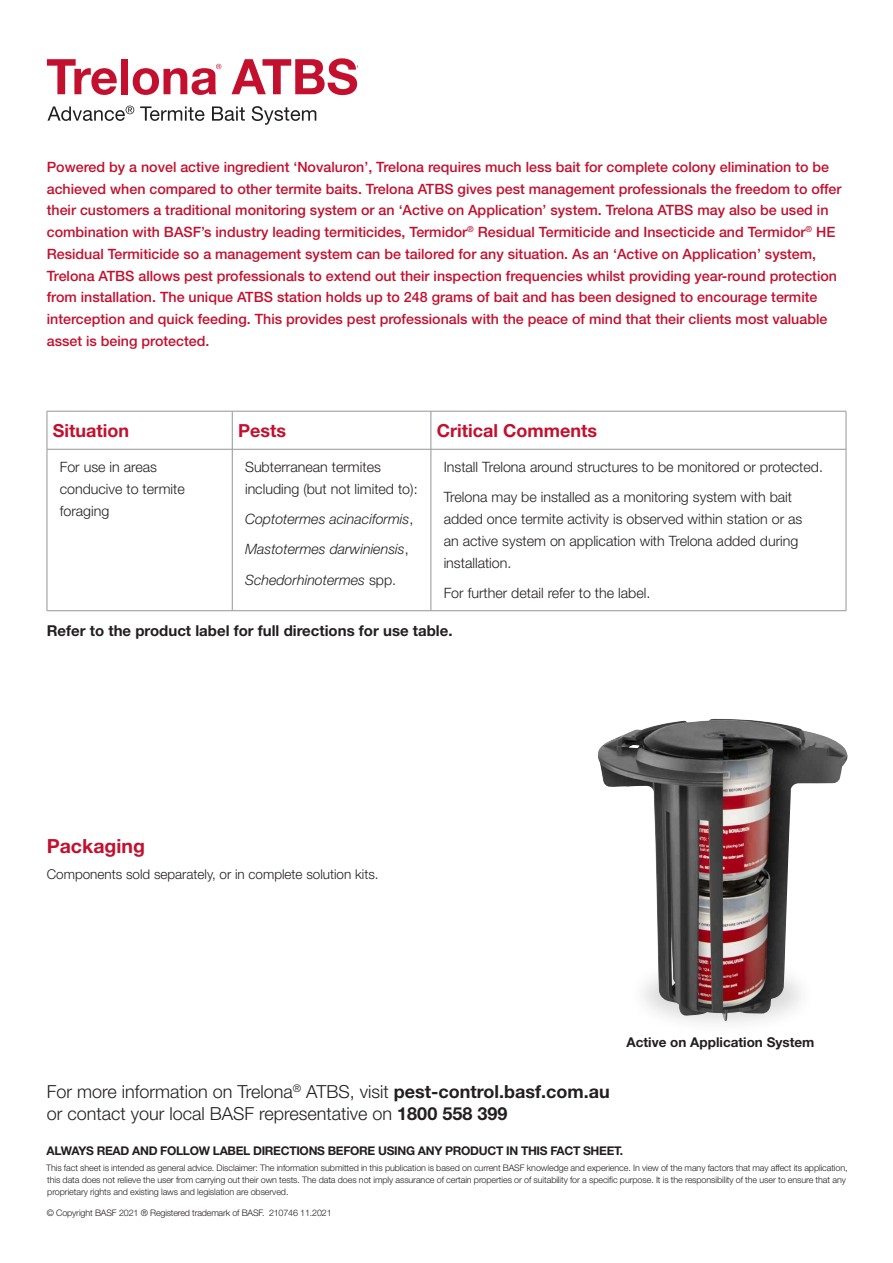
<style>
.page{position:relative;width:893px;height:1263px;background:#fff}
.page>*{position:absolute;margin:0;border:0;box-sizing:border-box;transform-origin:0 0}
.t1{font:700 19.5px "Helvetica Neue LT Std";color:#c3102e}
.t2{font:300 18px/22.5px "Helvetica Neue LT Std";color:#231f20}
.t3{font:700 18px "Helvetica Neue LT Std";color:#c3102e}
.t4{font:700 15px "Helvetica Neue LT Std";color:#231f20}
.t5{font:500 14.25px/21.8px "Helvetica Neue LT Std";color:#c3102e}
.t6{font:300 14.25px/21.8px "Helvetica Neue LT Std";color:#231f20}
.t7{font:italic 300 14.25px/30.3px "Helvetica Neue LT Std";color:#231f20}
.t8{font:300 13.5px "Helvetica Neue LT Std";color:#231f20}
.t9{font:700 13.5px "Helvetica Neue LT Std";color:#231f20}
.t10{font:700 12px "Helvetica Neue LT Std";letter-spacing:-.025em;color:#231f20}
.t11{font:300 9px/12px "Helvetica Neue LT Std";letter-spacing:-.01em;color:#231f20}
.s1{font-style:normal}
.s2{font-weight:700}
</style>
<div class="page">
<svg style="left:47px;top:59px;width:70px;height:36px"></svg>
<div style="left:121px;top:59px;width:7px;height:35px;background:#c3102e"></div>
<svg style="left:231px;top:58px;width:126px;height:37px"></svg>
<svg style="left:133px;top:64px;width:88px;height:31px"></svg>
<svg style="left:47px;top:106px;width:87px;height:15px"></svg>
<svg style="left:140px;top:106px;width:65px;height:15px"></svg>
<svg style="left:212px;top:106px;width:33px;height:15px"></svg>
<svg style="left:252px;top:106px;width:64px;height:19px"></svg>
<hr style="left:47px;top:411px;width:185px;height:1px;background:#939598">
<hr style="left:47px;top:411px;width:1px;height:38px;background:#939598">
<hr style="left:232px;top:411px;width:199px;height:1px;background:#939598">
<hr style="left:232px;top:411px;width:1px;height:38px;background:#939598">
<hr style="left:431px;top:411px;width:415px;height:1px;background:#939598">
<hr style="left:431px;top:411px;width:1px;height:38px;background:#939598">
<hr style="left:846px;top:411px;width:1px;height:38px;background:#939598">
<hr style="left:47px;top:449px;width:185px;height:1px;background:#939598">
<hr style="left:47px;top:449px;width:1px;height:161px;background:#939598">
<hr style="left:232px;top:449px;width:199px;height:1px;background:#939598">
<hr style="left:232px;top:449px;width:1px;height:161px;background:#939598">
<hr style="left:431px;top:449px;width:415px;height:1px;background:#939598">
<hr style="left:431px;top:449px;width:1px;height:161px;background:#939598">
<hr style="left:846px;top:449px;width:1px;height:161px;background:#939598">
<hr style="left:47px;top:610px;width:185px;height:1px;background:#939598">
<hr style="left:232px;top:610px;width:199px;height:1px;background:#939598">
<hr style="left:431px;top:610px;width:415px;height:1px;background:#939598">
<img style="left:598px;top:719px;width:249px;height:302px">
<p class="t5" style="left:47px;top:156px;width:796px">Powered by a novel active ingredient ‘Novaluron’, Trelona requires much less bait for complete colony elimination to be achieved when compared to other termite baits. Trelona ATBS gives pest management professionals the freedom to offer their customers a traditional monitoring system or an ‘Active on Application’ system. Trelona ATBS may also be used in combination with BASF’s industry leading termiticides, Termidor<sup>®</sup> Residual Termiticide and Insecticide and Termidor<sup>®</sup> HE Residual Termiticide so a management system can be tailored for any situation. As an ‘Active on Application’ system, Trelona ATBS allows pest professionals to extend out their inspection frequencies whilst providing year-round protection from installation. The unique ATBS station holds up to 248 grams of bait and has been designed to encourage termite interception and quick feeding. This provides pest professionals with the peace of mind that their clients most valuable asset is being protected.</p>
<p class="t3" style="left:53px;top:419px;width:78px">Situation</p>
<p class="t3" style="left:238px;top:419px;width:50px">Pests</p>
<p class="t3" style="left:437px;top:419px;width:162px">Critical Comments</p>
<p class="t6" style="left:60px;top:456px;width:127px">For use in areas conducive to termite foraging</p>
<p class="t6" style="left:245px;top:456px;width:174px">Subterranean termites including (but not limited to):</p>
<p class="t6" style="left:444px;top:452px;width:381px;line-height:30.3px">Install Trelona around structures to be monitored or protected.<br>Trelona may be installed as a monitoring system with bait</p>
<p class="t6" style="left:444px;top:508px;width:360px">added once termite activity is observed within station or as an active system on application with Trelona added during installation.</p>
<p class="t6" style="left:444px;top:582px;width:208px">For further detail refer to the label.</p>
<p class="t7" style="left:245px;top:504px;width:170px">Coptotermes acinaciformis<span class="s1">,<br></span>Mastotermes darwiniensis<span class="s1">,<br></span>Schedorhinotermes <span class="s1">spp.</span></p>
<p class="t4" style="left:47px;top:621px;width:407px">Refer to the product label for full directions for use table.</p>
<h1 class="t1" style="left:47px;top:834px;width:100px">Packaging</h1>
<p class="t8" style="left:47px;top:865px;width:333px">Components sold separately, or in complete solution kits.</p>
<p class="t2" style="left:47px;top:1079px;width:564px">For more information on Trelona<sup>®</sup> ATBS, visit <span class="s2">pest-control.basf.com.au </span>or contact your local BASF representative on <span class="s2">1800 558 399</span></p>
<p class="t9" style="left:626px;top:1034px;width:189px">Active on Application System</p>
<p class="t10" style="left:47px;top:1143px;width:578px">ALWAYS READ AND FOLLOW LABEL DIRECTIONS BEFORE USING ANY PRODUCT IN THIS FACT SHEET.</p>
<p class="t11" style="left:46px;top:1162px;width:803px">This fact sheet is intended as general advice. Disclaimer: The information submitted in this publication is based on current BASF knowledge and experience. In view of the many factors that may affect its application, this data does not relieve the user from carrying out their own tests. The data does not imply assurance of certain properties or of suitability for a specific purpose. It is the responsibility of the user to ensure that any proprietary rights and existing laws and legislation are observed.</p>
<p class="t11" style="left:47px;top:1206px;width:286px">© Copyright BASF 2021 ® Registered trademark of BASF. 210746 11.2021</p>
</div>
